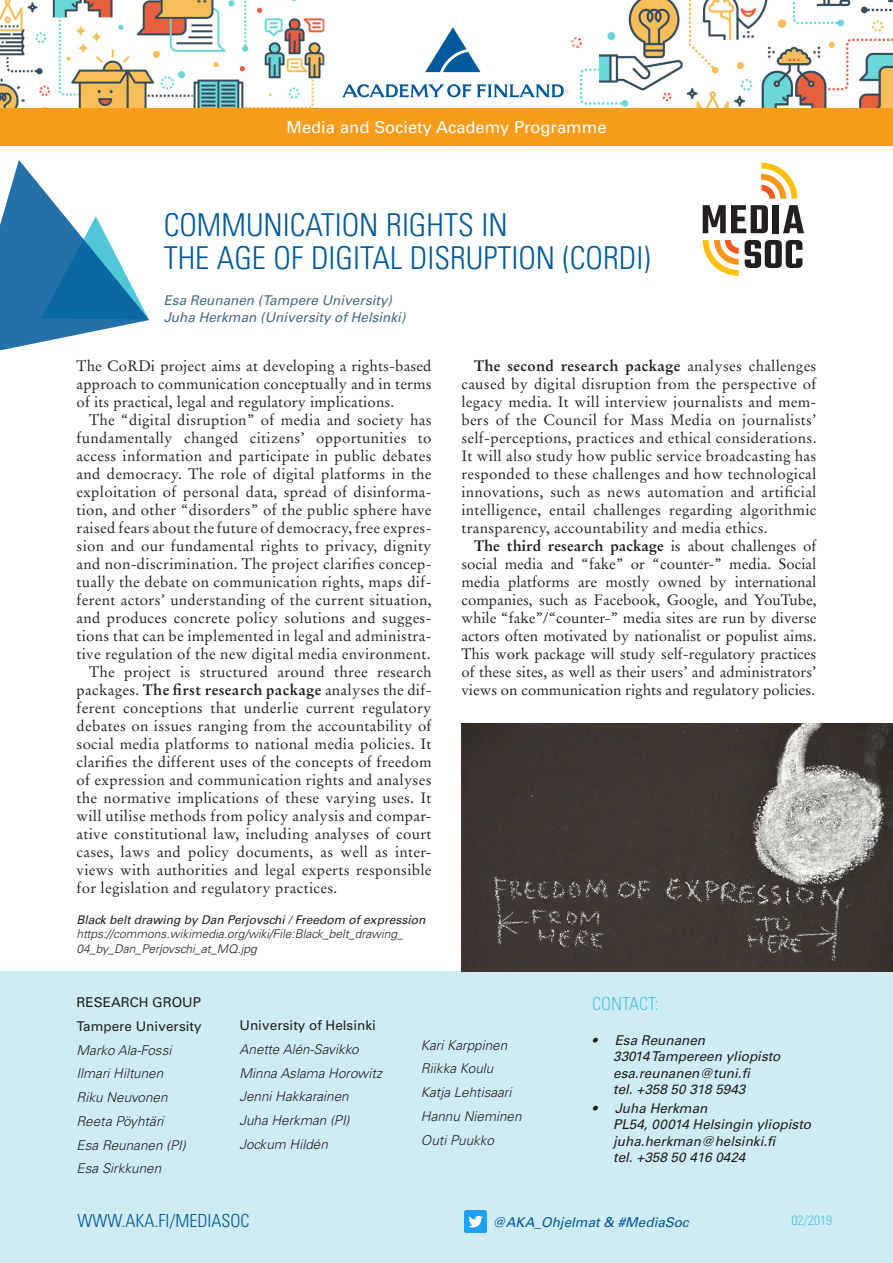
<style>
.page{position:relative;width:893px;height:1263px;background:#fff}
.page>*{position:absolute;margin:0;border:0;box-sizing:border-box;transform-origin:0 0}
.pääotsikot{font:300 condensed 31.5px "Univers LT Std";color:#00599b}
.väliotsikko{font:300 condensed 18px "Univers LT Std";color:#00599b}
.väliotsikko-2{font:300 condensed 18px "Univers LT Std";color:#50c6d9}
.kansiotsikko{font:16.5px "Univers LT Std";color:#fff}
.TOKA_leipis{font:15px/18px "Stempel Garamond LT Std";letter-spacing:.02em;color:#231f20;text-align:justify}
.EKA_leipis{font:15px/18px "Stempel Garamond LT Std";letter-spacing:.01em;color:#231f20;text-align:justify}
.KONTAKTI2{font:italic 300 13.5px "Univers LT Std";color:#231f20}
.KONTAKTI2-2{font:italic 13.5px "Univers LT Std";color:#231f20}
.NIMET{font:italic 13.5px "Univers LT Std";color:#456c7f}
.KONTAKTI2-3{font:13.5px "Univers LT Std";color:#231f20}
.KONTAKTI{font:italic 13.5px "Univers LT Std";color:#231f20}
.NIMET-2{font:italic 13.5px "Univers LT Std";color:#00599b}
.väliotsikko-3{font:300 condensed 13.5px "Univers LT Std";color:#50c6d9}
.KONTAKTI2-4{font:italic 300 12px/14.4px "Univers LT Std";color:#231f20}
.KONTAKTI2-5{font:italic 12px "Univers LT Std";color:#231f20}
.s1{font-weight:700}
</style>
<div class="page">
<svg style="left:0;top:160px;width:149px;height:191px"></svg>
<img style="left:578px;top:0;width:315px;height:108px">
<img style="left:0;top:0;width:321px;height:108px">
<div style="left:0;top:972px;width:893px;height:291px;background:#cfecf3"></div>
<svg style="left:703px;top:240px;width:36px;height:36px"></svg>
<svg style="left:761px;top:163px;width:36px;height:36px"></svg>
<svg style="left:703px;top:205px;width:65px;height:28px"></svg>
<div style="left:773px;top:205px;width:6px;height:28px;background:#231f20"></div>
<svg style="left:783px;top:205px;width:21px;height:28px"></svg>
<svg style="left:745px;top:240px;width:57px;height:28px"></svg>
<div style="left:0;top:108px;width:893px;height:38px;background:#f89c1c"></div>
<svg style="left:425px;top:27px;width:56px;height:45px"></svg>
<svg style="left:342px;top:84px;width:222px;height:14px"></svg>
<img style="left:464px;top:1210px;width:22px;height:22px">
<img style="left:461px;top:723px;width:432px;height:249px">
<p class="kansiotsikko" style="left:286px;top:117px;width:322px">Media and Society Academy Programme</p>
<p class="pääotsikot" style="left:164px;top:205px;width:345px">COMMUNICATION RIGHTS IN</p>
<p class="pääotsikot" style="left:164px;top:239px;width:488px">THE AGE OF DIGITAL DISRUPTION (CORDI)</p>
<p class="NIMET" style="left:164px;top:293px;width:230px">Esa Reunanen (Tampere University)</p>
<p class="NIMET" style="left:164px;top:309px;width:243px">Juha Herkman (University of Helsinki)</p>
<p class="EKA_leipis" style="left:77px;top:357px;width:357px">The CoRDi project aims at developing a rights-based approach to communication conceptually and in terms of its practical, legal and regulatory implications.</p>
<p class="TOKA_leipis" style="left:77px;top:411px;width:357px;text-indent:13px">The “digital disruption” of media and society has fundamentally changed citizens’ opportunities to access information and participate in public debates and democracy. The role of digital platforms in the exploitation of personal data, spread of disinforma&shy;tion, and other “disorders” of the public sphere have raised fears about the future of democracy, free expres&shy;sion and our fundamental rights to privacy, dignity and non-discrimination. The project clarifies concep&shy;tually the debate on communication rights, maps dif&shy;ferent actors’ understanding of the current situation, and produces concrete policy solutions and sugges&shy;tions that can be implemented in legal and administra&shy;tive regulation of the new digital media environment.</p>
<p class="TOKA_leipis" style="left:77px;top:663px;width:357px;text-indent:13px">The project is structured around three research packages. <span class="s1">The first research package</span> analyses the dif&shy;ferent conceptions that underlie current regulatory debates on issues ranging from the accountability of social media platforms to national media policies. It clarifies the different uses of the concepts of freedom of expression and communication rights and analyses the normative implications of these varying uses. It will utilise methods from policy analysis and compar&shy;ative constitutional law, including analyses of court cases, laws and policy documents, as well as inter&shy;views with authorities and legal experts responsible for legislation and regulatory practices.</p>
<p class="KONTAKTI2-5" style="left:77px;top:912px;width:350px">Black belt drawing by Dan Perjovschi / Freedom of expression</p>
<p class="KONTAKTI2-4" style="left:77px;top:927px;width:328px">https://commons.wikimedia.org/wiki/File:Black_belt_drawing_<br>04_by_Dan_Perjovschi_at_MQ.jpg</p>
<p class="TOKA_leipis" style="left:461px;top:357px;width:357px;text-indent:13px"><span class="s1">The second research package</span> analyses challenges caused by digital disruption from the perspective of legacy media. It will interview journalists and mem&shy;bers of the Council for Mass Media on journalists’ self-perceptions, practices and ethical considerations.<br>It will also study how public service broadcasting has responded to these challenges and how technological innovations, such as news automation and artificial intelligence, entail challenges regarding algorithmic transparency, accountability and media ethics.</p>
<p class="TOKA_leipis" style="left:461px;top:537px;width:357px;text-indent:13px"><span class="s1">The third research package</span> is about challenges of social media and “fake” or “counter-” media. Social media platforms are mostly owned by international companies, such as Facebook, Google, and YouTube, while “fake”/“counter-” media sites are run by diverse actors often motivated by nationalist or populist aims.<br>This work package will study self-regulatory practices of these sites, as well as their users’ and administrators’ views on communication rights and regulatory policies.</p>
<p class="KONTAKTI2-3" style="left:77px;top:994px;width:126px">RESEARCH GROUP</p>
<p class="KONTAKTI2-3" style="left:77px;top:1018px;width:127px">Tampere University</p>
<p class="KONTAKTI2" style="left:77px;top:1042px;width:96px">Marko Ala-Fossi</p>
<p class="KONTAKTI2" style="left:77px;top:1065px;width:88px">Ilmari Hiltunen</p>
<p class="KONTAKTI2" style="left:77px;top:1089px;width:93px">Riku Neuvonen</p>
<p class="KONTAKTI2" style="left:77px;top:1113px;width:89px">Reeta Pöyhtäri</p>
<p class="KONTAKTI2" style="left:77px;top:1137px;width:111px">Esa Reunanen (PI)</p>
<p class="KONTAKTI2" style="left:77px;top:1160px;width:86px">Esa Sirkkunen</p>
<p class="KONTAKTI2-3" style="left:240px;top:1017px;width:138px">University of Helsinki</p>
<p class="KONTAKTI2" style="left:240px;top:1041px;width:121px">Anette Alén-Savikko</p>
<p class="KONTAKTI2" style="left:240px;top:1065px;width:144px">Minna Aslama Horowitz</p>
<p class="KONTAKTI2" style="left:240px;top:1088px;width:111px">Jenni Hakkarainen</p>
<p class="KONTAKTI2" style="left:240px;top:1112px;width:112px">Juha Herkman (PI)</p>
<p class="KONTAKTI2" style="left:240px;top:1136px;width:90px">Jockum Hildén</p>
<p class="KONTAKTI2" style="left:421px;top:1036px;width:88px">Kari Karppinen</p>
<p class="KONTAKTI2" style="left:421px;top:1060px;width:74px">Riikka Koulu</p>
<p class="KONTAKTI2" style="left:421px;top:1084px;width:92px">Katja Lehtisaari</p>
<p class="KONTAKTI2" style="left:421px;top:1108px;width:102px">Hannu Nieminen</p>
<p class="KONTAKTI2" style="left:421px;top:1131px;width:74px">Outi Puukko</p>
<p class="väliotsikko-2" style="left:592px;top:993px;width:68px">CONTACT:</p>
<p class="KONTAKTI" style="left:592px;top:1032px;width:115px">• Esa Reunanen</p>
<p class="KONTAKTI2-2" style="left:613px;top:1048px;width:169px">33014Tampereen yliopisto</p>
<p class="KONTAKTI2-2" style="left:613px;top:1065px;width:139px">esa.reunanen@tuni.fi</p>
<p class="KONTAKTI2-2" style="left:613px;top:1081px;width:134px">tel. +358 50 318 5943</p>
<p class="KONTAKTI" style="left:592px;top:1100px;width:117px">• Juha Herkman</p>
<p class="KONTAKTI2-2" style="left:613px;top:1117px;width:199px">PL54, 00014 Helsingin yliopisto</p>
<p class="KONTAKTI2-2" style="left:613px;top:1133px;width:165px">juha.herkman@helsinki.fi</p>
<p class="KONTAKTI2-2" style="left:613px;top:1149px;width:134px">tel. +358 50 416 0424</p>
<p class="väliotsikko" style="left:78px;top:1209px;width:174px">WWW.AKA.FI/MEDIASOC</p>
<p class="väliotsikko-3" style="left:792px;top:1212px;width:42px">02/2019</p>
<p class="NIMET-2" style="left:492px;top:1214px;width:198px">@AKA_Ohjelmat &amp; #MediaSoc</p>
</div>
